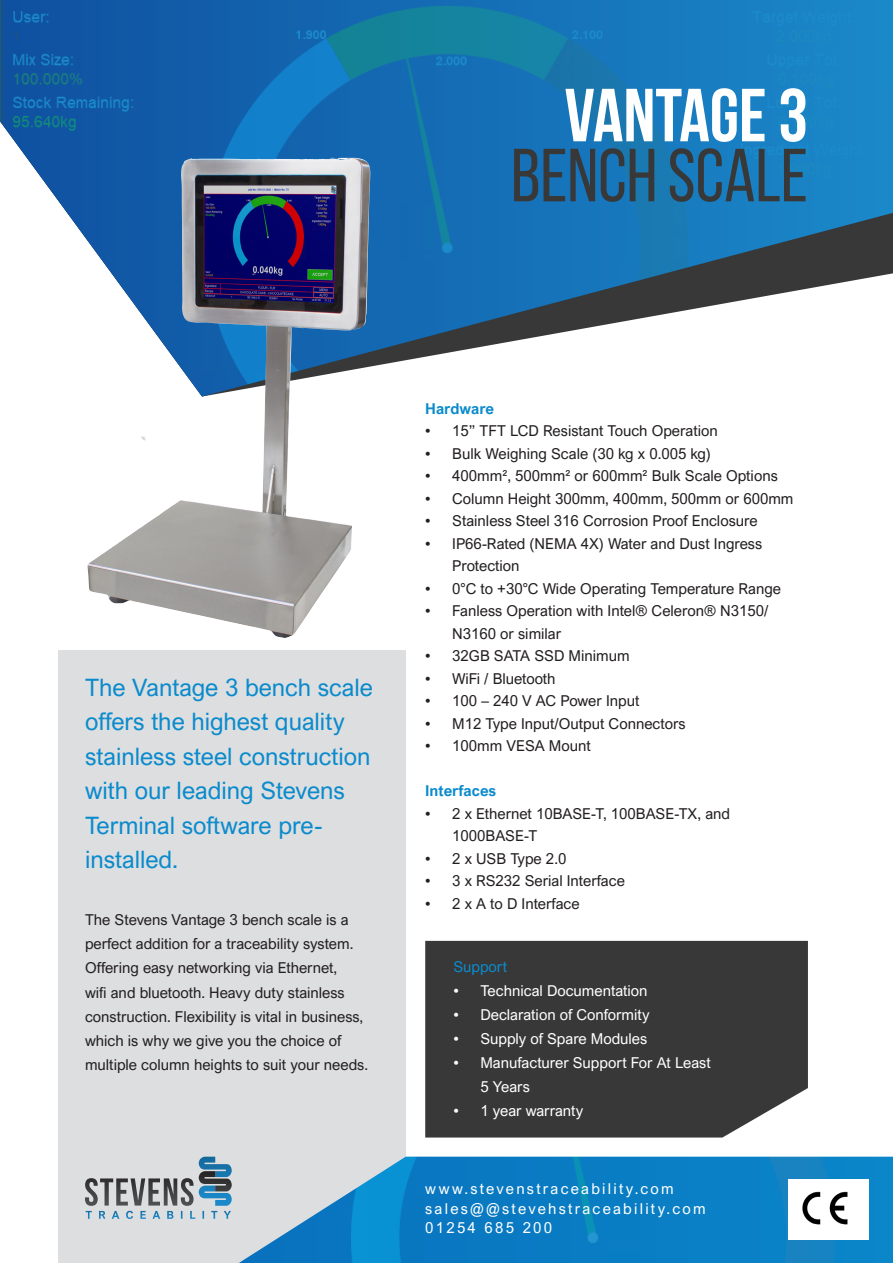
<style>
.page{position:relative;width:893px;height:1263px;background:#fff}
.page>*{position:absolute;margin:0;border:0;box-sizing:border-box;transform-origin:0 0}
.t1{font:75px "Bebas Neue";color:#383839}
.t2{font:700 75px "Bebas Neue";color:#fff}
.t3{font:24px/34.5px "Arial Nova";color:#0b8bcc}
.t4{font:15px/24px "Arial Nova";color:#231f20}
.t5{font:15px/24px "Arial Nova";color:#fff}
.t6{font:15px "Arial Nova";letter-spacing:.15em;color:#fff}
.t7{font:700 15px "Arial Nova";color:#0b8bcc}
.t8{font:15px "Arial Nova";color:#0b8bcc}
</style>
<div class="page">
<div style="left:58px;top:651px;width:347px;height:612px;background:#dddee0"></div>
<img style="left:0;top:0;width:893px;height:367px">
<div style="left:425px;top:941px;width:383px;height:196px;background:#383839"></div>
<img style="left:239px;top:1157px;width:654px;height:106px">
<img style="left:87px;top:158px;width:284px;height:480px">
<svg style="left:85px;top:1157px;width:147px;height:62px"></svg>
<img style="left:789px;top:1180px;width:79px;height:60px">
<p class="t2" style="left:565px;top:74px;width:245px">VANTAGE 3</p>
<p class="t1" style="left:511px;top:135px;width:298px">BENCH SCALE</p>
<p class="t3" style="left:85px;top:670px;width:289px">The Vantage 3 bench scale offers the highest quality stainless steel construction with our leading Stevens<br>Terminal software pre&shy;installed.</p>
<p class="t4" style="left:85px;top:908px;width:285px">The Stevens Vantage 3 bench scale is a perfect addition for a traceability system.<br>Offering easy networking via Ethernet,<br>wifi and bluetooth. Heavy duty stainless construction. Flexibility is vital in business, which is why we give you the choice of multiple column heights to suit your needs.</p>
<p class="t7" style="left:425px;top:400px;width:70px">Hardware</p>
<p class="t4" style="left:425px;top:419px;width:294px">• 15” TFT LCD Resistant Touch Operation</p>
<p class="t4" style="left:425px;top:441px;width:287px">• Bulk Weighing Scale (30 kg x 0.005 kg)</p>
<p class="t4" style="left:425px;top:464px;width:354px">• 400mm², 500mm² or 600mm² Bulk Scale Options</p>
<p class="t4" style="left:425px;top:486px;width:370px">• Column Height 300mm, 400mm, 500mm or 600mm</p>
<p class="t4" style="left:425px;top:509px;width:334px">• Stainless Steel 316 Corrosion Proof Enclosure</p>
<p class="t4" style="left:452px;top:532px;width:311px;line-height:22.5px;text-indent:-27px">• IP66-Rated (NEMA 4X) Water and Dust Ingress<br>Protection</p>
<p class="t4" style="left:425px;top:576px;width:357px">• 0°C to +30°C Wide Operating Temperature Range</p>
<p class="t4" style="left:452px;top:600px;width:318px;line-height:22.5px;text-indent:-27px">• Fanless Operation with Intel® Celeron® N3150/<br>N3160 or similar</p>
<p class="t4" style="left:425px;top:644px;width:206px">• 32GB SATA SSD Minimum</p>
<p class="t4" style="left:425px;top:666px;width:132px">• WiFi / Bluetooth</p>
<p class="t4" style="left:425px;top:689px;width:216px">• 100 – 240 V AC Power Input</p>
<p class="t4" style="left:425px;top:711px;width:262px">• M12 Type Input/Output Connectors</p>
<p class="t4" style="left:425px;top:734px;width:167px">• 100mm VESA Mount</p>
<p class="t7" style="left:425px;top:782px;width:73px">Interfaces</p>
<p class="t4" style="left:452px;top:802px;width:279px;line-height:22.5px;text-indent:-27px">• 2 x Ethernet 10BASE-T, 100BASE-TX, and<br>1000BASE-T</p>
<p class="t4" style="left:425px;top:846px;width:143px">• 2 x USB Type 2.0</p>
<p class="t4" style="left:425px;top:869px;width:201px">• 3 x RS232 Serial Interface</p>
<p class="t4" style="left:425px;top:891px;width:156px">• 2 x A to D Interface</p>
<p class="t8" style="left:453px;top:958px;width:55px">Support</p>
<p class="t5" style="left:453px;top:979px;width:196px">• Technical Documentation</p>
<p class="t5" style="left:453px;top:1003px;width:198px">• Declaration of Conformity</p>
<p class="t5" style="left:453px;top:1027px;width:195px">• Supply of Spare Modules</p>
<p class="t5" style="left:480px;top:1051px;width:232px;text-indent:-27px">• Manufacturer Support For At Least<br>5 Years</p>
<p class="t5" style="left:453px;top:1099px;width:131px">• 1 year warranty</p>
<p class="t6" style="left:425px;top:1180px;width:250px">www.stevenstraceability.com</p>
<p class="t6" style="left:425px;top:1200px;width:282px">sales@@stevehstraceability.com</p>
<p class="t6" style="left:425px;top:1219px;width:128px">01254 685 200</p>
</div>
